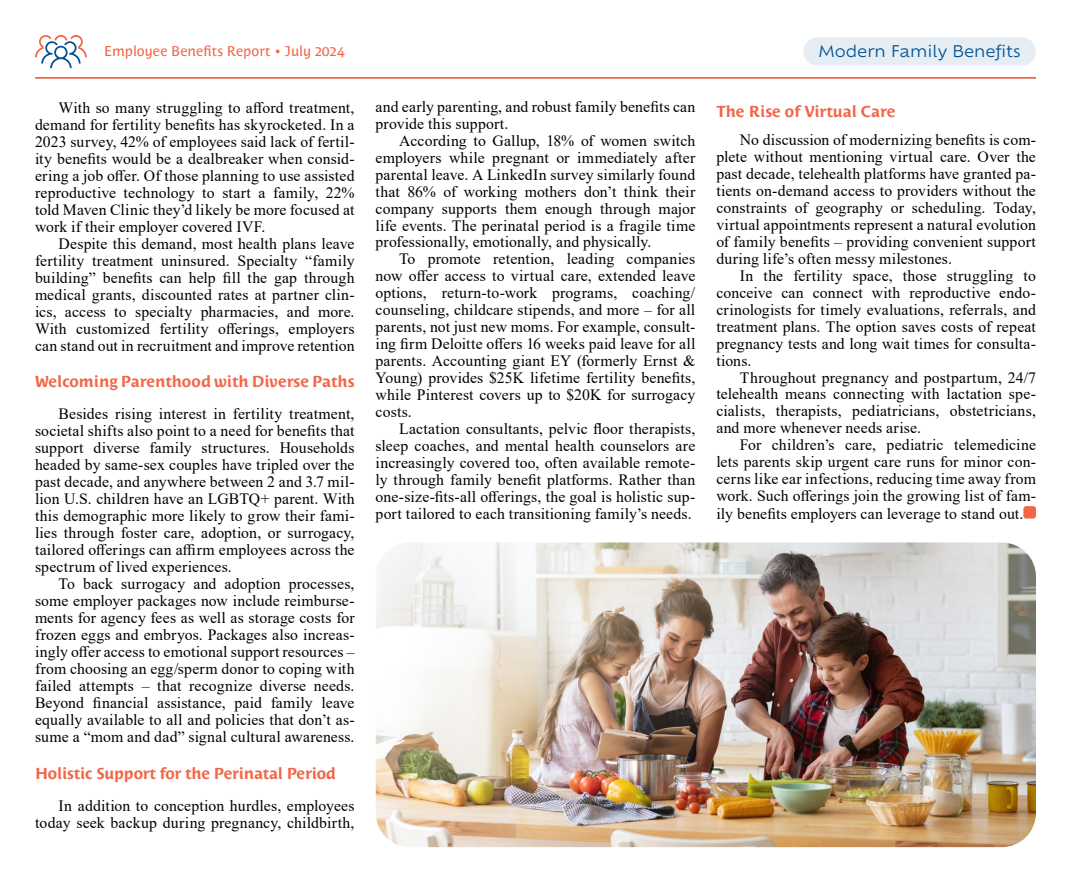
<style>
.page{position:relative;width:1071px;height:882px;background:#fff}
.page>*{position:absolute;margin:0;border:0;box-sizing:border-box;transform-origin:0 0}
.t1{font:15.75px/17px "Times New Roman";letter-spacing:.01em;color:#000;text-align:justify}
.t2{font:700 15.75px "Costa Std";color:#f26647}
.t3{font:15.75px "Ofelia Text";color:#005295}
.t4{font:14px "Costa Std";letter-spacing:.005em;color:#f26647}
</style>
<div class="page">
<img style="left:376px;top:542px;width:660px;height:305px">
<div style="left:803px;top:37px;width:233px;height:29px;background:#e6eef4;border-radius:14px"></div>
<svg style="left:35px;top:35px;width:52px;height:33px"></svg>
<hr style="left:35px;top:77px;width:1001px;height:2px;background:#f26647">
<div style="left:1023px;top:506px;width:13px;height:13px;background:#f26647;border-radius:3px"></div>
<p class="t4" style="left:104px;top:43px;width:242px">Employee Benefits Report • July 2024</p>
<p class="t3" style="left:818px;top:40px;width:204px">Modern Family Benefits</p>
<p class="t1" style="left:35px;top:99px;width:321px;text-indent:24px">With so many struggling to afford treatment, demand for fertility benefits has skyrocketed. In a 2023 survey, 42% of employees said lack of fertil&shy;ity benefits would be a dealbreaker when consid&shy;ering a job offer. Of those planning to use assisted reproductive technology to start a family, 22% told Maven Clinic they’d likely be more focused at work if their employer covered IVF.</p>
<p class="t1" style="left:35px;top:235px;width:321px;text-indent:24px">Despite this demand, most health plans leave fertility treatment uninsured. Specialty “family building” benefits can help fill the gap through medical grants, discounted rates at partner clin&shy;ics, access to specialty pharmacies, and more.<br>With customized fertility offerings, employers can stand out in recruitment and improve retention</p>
<p class="t2" style="left:35px;top:372px;width:321px">Welcoming Parenthood with Diverse Paths</p>
<p class="t1" style="left:35px;top:405px;width:321px;text-indent:24px">Besides rising interest in fertility treatment, societal shifts also point to a need for benefits that support diverse family structures. Households headed by same-sex couples have tripled over the past decade, and anywhere between 2 and 3.7 mil&shy;lion U.S. children have an LGBTQ+ parent. With this demographic more likely to grow their fami&shy;lies through foster care, adoption, or surrogacy, tailored offerings can affirm employees across the spectrum of lived experiences.</p>
<p class="t1" style="left:35px;top:575px;width:321px;text-indent:24px">To back surrogacy and adoption processes, some employer packages now include reimburse&shy;ments for agency fees as well as storage costs for frozen eggs and embryos. Packages also increas&shy;ingly offer access to emotional support resources – from choosing an egg/sperm donor to coping with failed attempts – that recognize diverse needs.<br>Beyond financial assistance, paid family leave equally available to all and policies that don’t as&shy;sume a “mom and dad” signal cultural awareness.</p>
<p class="t2" style="left:35px;top:765px;width:302px">Holistic Support for the Perinatal Period</p>
<p class="t1" style="left:35px;top:797px;width:321px;text-align:right">In addition to conception hurdles, employees today seek backup during pregnancy, childbirth,</p>
<p class="t1" style="left:376px;top:97px;width:321px">and early parenting, and robust family benefits can provide this support.</p>
<p class="t1" style="left:376px;top:131px;width:321px;text-indent:24px">According to Gallup, 18% of women switch employers while pregnant or immediately after parental leave. A LinkedIn survey similarly found that 86% of working mothers don’t think their company supports them enough through major life events. The perinatal period is a fragile time professionally, emotionally, and physically.</p>
<p class="t1" style="left:376px;top:250px;width:321px;text-indent:24px">To promote retention, leading companies now offer access to virtual care, extended leave options, return-to-work programs, coaching/ counseling, childcare stipends, and more – for all parents, not just new moms. For example, consult&shy;ing firm Deloitte offers 16 weeks paid leave for all parents. Accounting giant EY (formerly Ernst &amp; Young) provides $25K lifetime fertility benefits, while Pinterest covers up to $20K for surrogacy costs.</p>
<p class="t1" style="left:376px;top:420px;width:321px;text-indent:24px">Lactation consultants, pelvic floor therapists, sleep coaches, and mental health counselors are increasingly covered too, often available remote&shy;ly through family benefit platforms. Rather than one-size-fits-all offerings, the goal is holistic sup&shy;port tailored to each transitioning family’s needs.</p>
<p class="t2" style="left:716px;top:103px;width:181px">The Rise of Virtual Care</p>
<p class="t1" style="left:716px;top:131px;width:321px;text-indent:24px">No discussion of modernizing benefits is com&shy;plete without mentioning virtual care. Over the past decade, telehealth platforms have granted pa&shy;tients on-demand access to providers without the constraints of geography or scheduling. Today, virtual appointments represent a natural evolution of family benefits – providing convenient support during life’s often messy milestones.</p>
<p class="t1" style="left:716px;top:266px;width:321px;text-indent:24px">In the fertility space, those struggling to conceive can connect with reproductive endo&shy;crinologists for timely evaluations, referrals, and treatment plans. The option saves costs of repeat pregnancy tests and long wait times for consulta&shy;tions.</p>
<p class="t1" style="left:716px;top:368px;width:321px;text-indent:24px">Throughout pregnancy and postpartum, 24/7 telehealth means connecting with lactation spe&shy;cialists, therapists, pediatricians, obstetricians, and more whenever needs arise.</p>
<p class="t1" style="left:716px;top:436px;width:321px;text-indent:24px">For children’s care, pediatric telemedicine lets parents skip urgent care runs for minor con&shy;cerns like ear infections, reducing time away from work. Such offerings join the growing list of fam&shy;ily benefits employers can leverage to stand out.</p>
</div>
